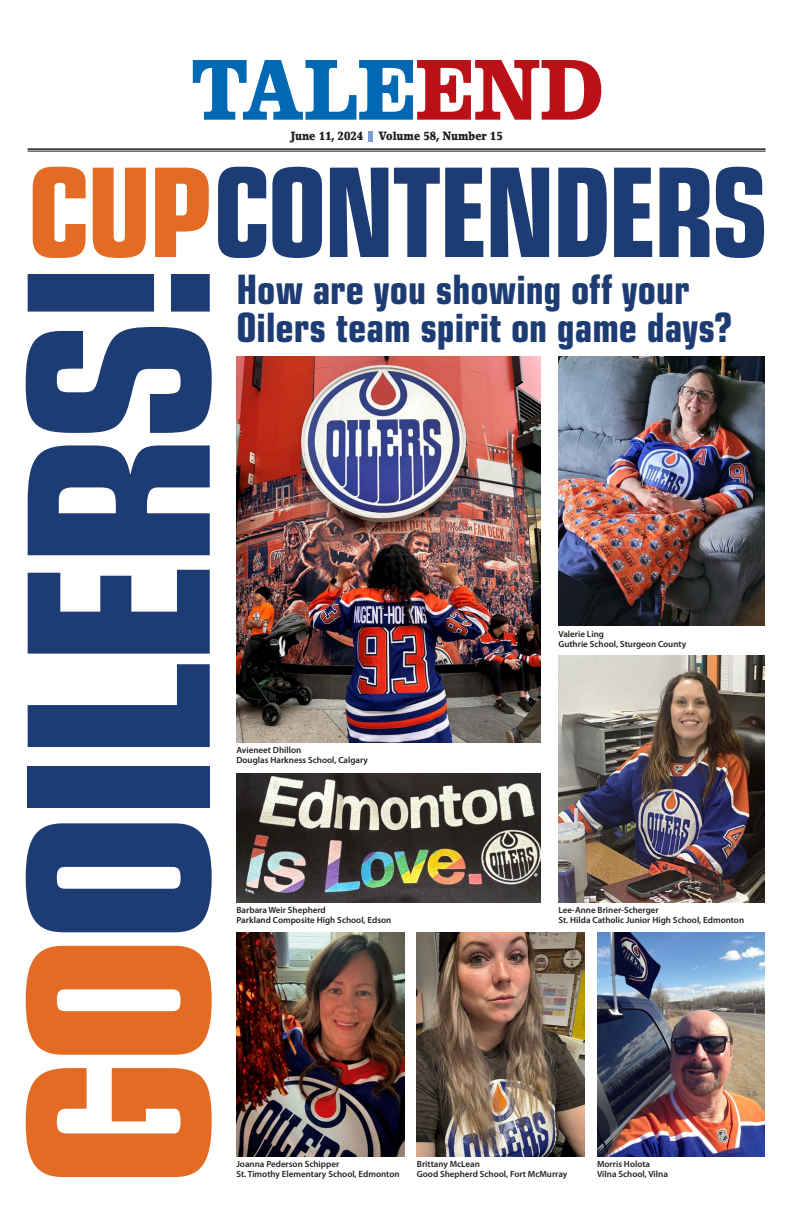
<style>
.page{position:relative;width:792px;height:1224px;background:#fff}
.page>*{position:absolute;margin:0;border:0;box-sizing:border-box;transform-origin:0 0}
.body_text{font:273px "Eurostile Con Hea";letter-spacing:-.035em;color:#1d3c73}
.body_text-2{font:134px "Eurostile Con Hea";letter-spacing:-.03em;color:#1d3c73;scale:.92 1}
.body_text-3{font:44px/38px "Eurostile Con Hea";color:#1d3c73;scale:.95 1}
.TaleEnd-Issue_Date_and_Volume_Number{font:900 12px "Lino Letter Std";color:#231f20;scale:.85 1}
.photo_caption_Myriad_9_pt{font:600 9px "Myriad Pro";color:#231f20}
.s1{color:#e46b24}
</style>
<div class="page">
<hr style="left:28px;top:148px;width:738px;height:2px;background:#231f20">
<hr style="left:28px;top:151px;width:738px;height:1px;background:#231f20">
<hr style="left:369px;top:131px;width:4px;height:10px;background:#7c9fd2">
<svg style="left:193px;top:60px;width:408px;height:60px"></svg>
<img style="left:236px;top:773px;width:305px;height:129px">
<img style="left:417px;top:932px;width:168px;height:224px">
<img style="left:236px;top:932px;width:168px;height:224px">
<img style="left:558px;top:656px;width:207px;height:246px">
<img style="left:597px;top:932px;width:168px;height:224px">
<img style="left:558px;top:357px;width:207px;height:269px">
<img style="left:236px;top:357px;width:305px;height:385px">
<p class="TaleEnd-Issue_Date_and_Volume_Number" style="left:290px;top:129px;width:87px">June 11, 2024</p>
<p class="TaleEnd-Issue_Date_and_Volume_Number" style="left:378px;top:129px;width:148px">Volume 58, Number 15</p>
<p class="body_text-2" style="left:27px;top:138px;width:808px"><span class="s1">CUP</span>CONTENDERS</p>
<p class="body_text" style="left:-33px;top:1188px;width:932px;rotate:-90deg"><span class="s1">GO</span>OILERS!</p>
<p class="body_text-3" style="left:236px;top:271px;width:523px">How are you showing off your<br>Oilers team spirit on game days?</p>
<p class="photo_caption_Myriad_9_pt" style="left:558px;top:628px;width:47px">Valerie Ling</p>
<p class="photo_caption_Myriad_9_pt" style="left:558px;top:638px;width:129px">Guthrie School, Sturgeon County</p>
<p class="photo_caption_Myriad_9_pt" style="left:236px;top:744px;width:66px">Avieneet Dhillon</p>
<p class="photo_caption_Myriad_9_pt" style="left:236px;top:754px;width:133px">Douglas Harkness School, Calgary</p>
<p class="photo_caption_Myriad_9_pt" style="left:236px;top:904px;width:91px">Barbara Weir Shepherd</p>
<p class="photo_caption_Myriad_9_pt" style="left:236px;top:914px;width:156px">Parkland Composite High School, Edson</p>
<p class="photo_caption_Myriad_9_pt" style="left:558px;top:904px;width:102px">Lee-Anne Briner-Scherger</p>
<p class="photo_caption_Myriad_9_pt" style="left:558px;top:914px;width:187px">St. Hilda Catholic Junior High School, Edmonton</p>
<p class="photo_caption_Myriad_9_pt" style="left:597px;top:1158px;width:55px">Morris Holota</p>
<p class="photo_caption_Myriad_9_pt" style="left:597px;top:1168px;width:72px">Vilna School, Vilna</p>
<p class="photo_caption_Myriad_9_pt" style="left:236px;top:1158px;width:104px">Joanna Pederson Schipper</p>
<p class="photo_caption_Myriad_9_pt" style="left:236px;top:1168px;width:165px">St. Timothy Elementary School, Edmonton</p>
<p class="photo_caption_Myriad_9_pt" style="left:417px;top:1158px;width:65px">Brittany McLean</p>
<p class="photo_caption_Myriad_9_pt" style="left:417px;top:1168px;width:152px">Good Shepherd School, Fort McMurray</p>
</div>
